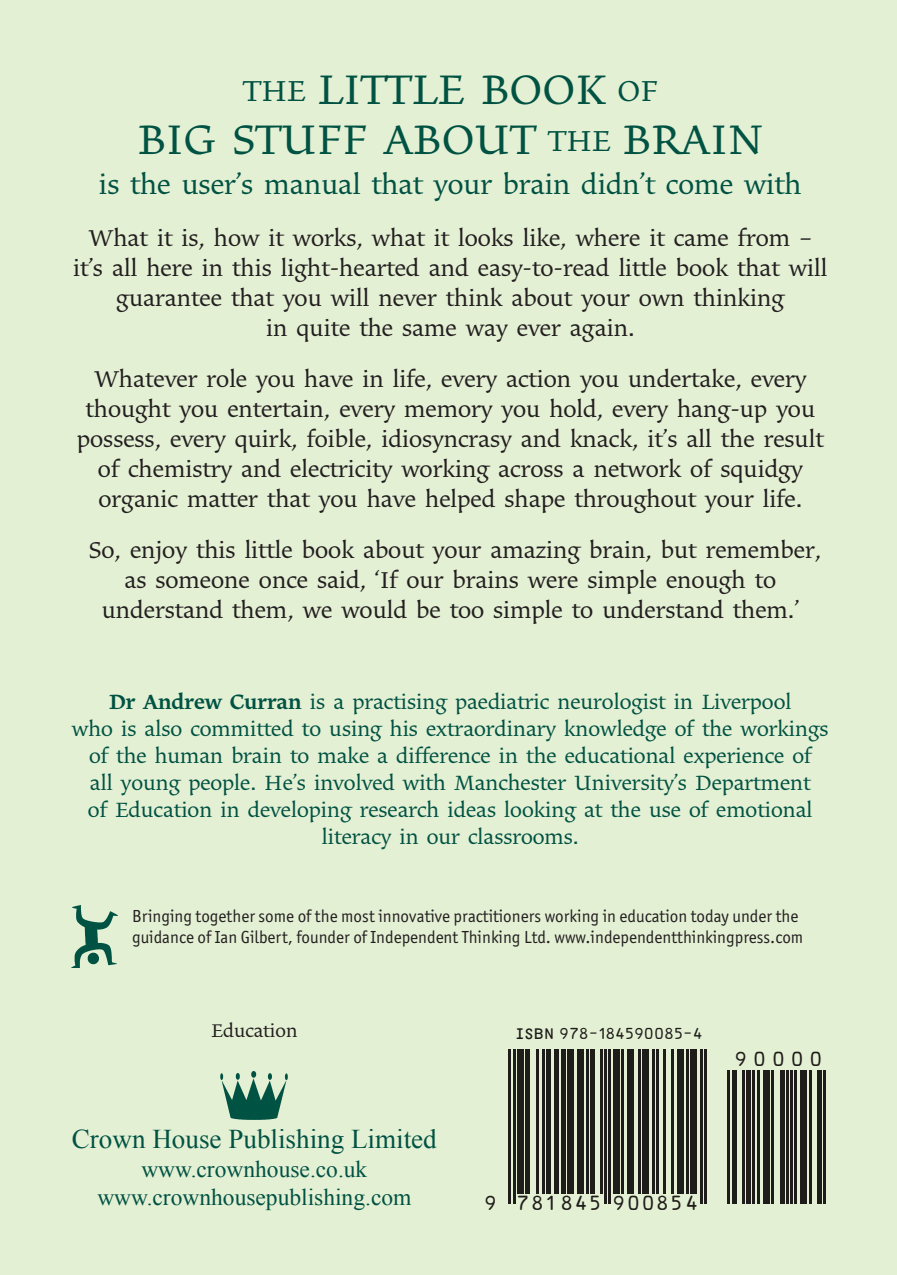
<style>
.page{position:relative;width:897px;height:1275px;background:#fff}
.page>*{position:absolute;margin:0;border:0;box-sizing:border-box;transform-origin:0 0}
.t1{font:45px/50px "Alisal Std";color:#005243;text-align:center}
.t2{font:30px "Alisal Std";color:#005243}
.t3{font:27px "Times New Roman";color:#005243}
.t4{font:25px/30px "Alisal Std";color:#231f20;text-align:center}
.t5{font:23.5px/28.2px "Times New Roman";color:#005243;text-align:center}
.t6{font:22.5px/27px "Alisal Std";color:#005243;text-align:center}
.t7{font:20px "Alisal Std";color:#231f20}
.t8{font:17.5px/21px "Officina San ITC";color:#231f20}
.s1{font-size:31.5px}
.s2{font-weight:700}
</style>
<div class="page">
<div style="left:0;top:0;width:897px;height:1274px;background:#e4f0d4"></div>
<svg style="left:508px;top:1049px;width:318px;height:155px"></svg>
<hr style="left:509px;top:1049px;width:2px;height:154px;background:#231f20">
<hr style="left:513px;top:1049px;width:2px;height:154px;background:#231f20">
<div style="left:517px;top:1049px;width:6px;height:144px;background:#231f20"></div>
<div style="left:525px;top:1049px;width:5px;height:144px;background:#231f20"></div>
<hr style="left:536px;top:1049px;width:2px;height:144px;background:#231f20">
<hr style="left:542px;top:1049px;width:2px;height:144px;background:#231f20">
<hr style="left:546px;top:1049px;width:4px;height:144px;background:#231f20">
<hr style="left:555px;top:1049px;width:4px;height:144px;background:#231f20">
<hr style="left:561px;top:1049px;width:4px;height:144px;background:#231f20">
<div style="left:567px;top:1049px;width:6px;height:144px;background:#231f20"></div>
<div style="left:578px;top:1049px;width:6px;height:144px;background:#231f20"></div>
<hr style="left:586px;top:1049px;width:2px;height:144px;background:#231f20">
<hr style="left:590px;top:1049px;width:4px;height:144px;background:#231f20">
<hr style="left:601px;top:1049px;width:2px;height:144px;background:#231f20">
<hr style="left:605px;top:1049px;width:2px;height:154px;background:#231f20">
<hr style="left:609px;top:1049px;width:2px;height:154px;background:#231f20">
<div style="left:613px;top:1049px;width:6px;height:144px;background:#231f20"></div>
<hr style="left:621px;top:1049px;width:2px;height:144px;background:#231f20">
<div style="left:628px;top:1049px;width:6px;height:144px;background:#231f20"></div>
<hr style="left:638px;top:1049px;width:2px;height:144px;background:#231f20">
<div style="left:642px;top:1049px;width:6px;height:144px;background:#231f20"></div>
<hr style="left:653px;top:1049px;width:2px;height:144px;background:#231f20">
<hr style="left:657px;top:1049px;width:2px;height:144px;background:#231f20">
<hr style="left:663px;top:1049px;width:2px;height:144px;background:#231f20">
<hr style="left:671px;top:1049px;width:2px;height:144px;background:#231f20">
<div style="left:678px;top:1049px;width:6px;height:144px;background:#231f20"></div>
<hr style="left:686px;top:1049px;width:2px;height:144px;background:#231f20">
<div style="left:690px;top:1049px;width:6px;height:144px;background:#231f20"></div>
<hr style="left:701px;top:1049px;width:2px;height:154px;background:#231f20">
<hr style="left:705px;top:1049px;width:2px;height:154px;background:#231f20">
<hr style="left:728px;top:1070px;width:2px;height:133px;background:#231f20">
<hr style="left:732px;top:1070px;width:4px;height:133px;background:#231f20">
<hr style="left:742px;top:1070px;width:2px;height:133px;background:#231f20">
<div style="left:746px;top:1070px;width:5px;height:133px;background:#231f20"></div>
<hr style="left:753px;top:1070px;width:2px;height:133px;background:#231f20">
<hr style="left:757px;top:1070px;width:2px;height:133px;background:#231f20">
<div style="left:763px;top:1070px;width:6px;height:133px;background:#231f20"></div>
<hr style="left:771px;top:1070px;width:3px;height:133px;background:#231f20">
<hr style="left:780px;top:1070px;width:4px;height:133px;background:#231f20">
<hr style="left:786px;top:1070px;width:2px;height:133px;background:#231f20">
<hr style="left:790px;top:1070px;width:2px;height:133px;background:#231f20">
<hr style="left:794px;top:1070px;width:3px;height:133px;background:#231f20">
<div style="left:801px;top:1070px;width:6px;height:133px;background:#231f20"></div>
<hr style="left:809px;top:1070px;width:2px;height:133px;background:#231f20">
<div style="left:817px;top:1070px;width:5px;height:133px;background:#231f20"></div>
<hr style="left:824px;top:1070px;width:2px;height:133px;background:#231f20">
<img style="left:72px;top:905px;width:46px;height:62px">
<img style="left:221px;top:1071px;width:66px;height:48px">
<svg style="left:518px;top:1194px;width:35px;height:10px"></svg>
<svg style="left:562px;top:1194px;width:9px;height:10px"></svg>
<svg style="left:614px;top:1194px;width:9px;height:10px"></svg>
<svg style="left:629px;top:1194px;width:52px;height:10px"></svg>
<svg style="left:736px;top:1051px;width:9px;height:14px"></svg>
<svg style="left:755px;top:1051px;width:9px;height:14px"></svg>
<svg style="left:774px;top:1051px;width:9px;height:14px"></svg>
<svg style="left:792px;top:1051px;width:10px;height:14px"></svg>
<svg style="left:811px;top:1051px;width:10px;height:14px"></svg>
<svg style="left:577px;top:1194px;width:22px;height:10px"></svg>
<svg style="left:687px;top:1194px;width:10px;height:10px"></svg>
<h1 class="t1" style="left:138px;top:66px;width:627px"><span class="s1">THE</span> LITTLE BOOK <span class="s1">OF<br></span>BIG STUFF ABOUT <span class="s1">THE</span> BRAIN</h1>
<p class="t2" style="left:99px;top:169px;width:704px">is the user’s manual that your brain didn’t come with</p>
<p class="t4" style="left:73px;top:223px;width:756px">What it is, how it works, what it looks like, where it came from – it’s all here in this light-hearted and easy-to-read little book that will guarantee that you will never think about your own thinking<br>in quite the same way ever again.</p>
<p class="t4" style="left:77px;top:364px;width:748px">Whatever role you have in life, every action you undertake, every thought you entertain, every memory you hold, every hang-up you possess, every quirk, foible, idiosyncrasy and knack, it’s all the result of chemistry and electricity working across a network of squidgy organic matter that you have helped shape throughout your life.</p>
<p class="t4" style="left:89px;top:536px;width:734px">So, enjoy this little book about your amazing brain, but remember, as someone once said, ‘If our brains were simple enough to understand them, we would be too simple to understand them.’</p>
<p class="t6" style="left:72px;top:689px;width:758px"><span class="s2">Dr Andrew Curran</span> is a practising paediatric neurologist in Liverpool<br>who is also committed to using his extraordinary knowledge of the workings of the human brain to make a difference in the educational experience of<br>all young people. He’s involved with Manchester University’s Department<br>of Education in developing research ideas looking at the use of emotional literacy in our classrooms.</p>
<p class="t8" style="left:132px;top:905px;width:673px">Bringing together some of the most innovative practitioners working in education today under the guidance of Ian Gilbert, founder of Independent Thinking Ltd. www.independentthinkingpress.com</p>
<p class="t7" style="left:211px;top:1019px;width:88px">Education</p>
<p class="t3" style="left:72px;top:1120px;width:366px">Crown House Publishing Limited</p>
<p class="t5" style="left:97px;top:1153px;width:316px">www.crownhouse.co.uk www.crownhousepublishing.com</p>
</div>
